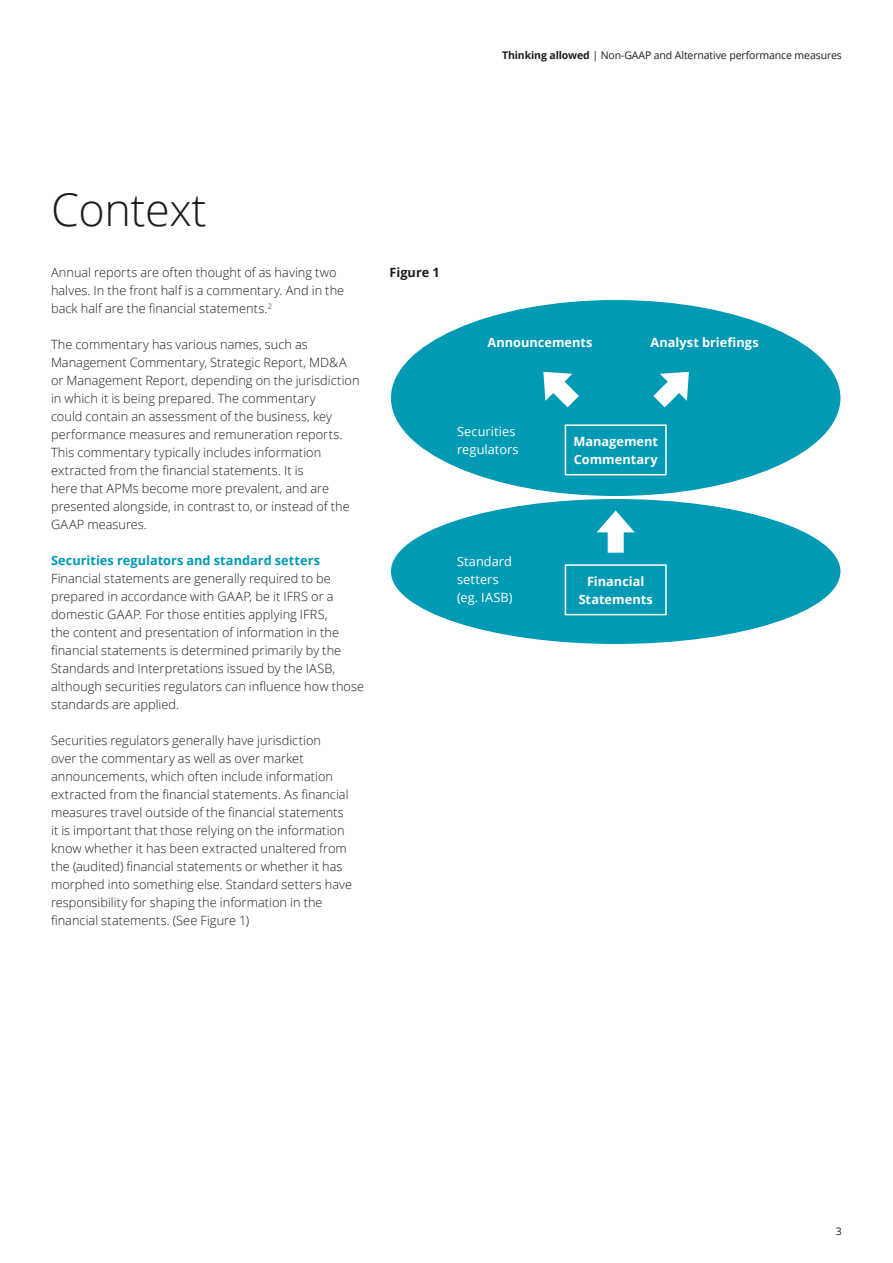
<style>
.page{position:relative;width:893px;height:1263px;background:#fff}
.page>*{position:absolute;margin:0;border:0;box-sizing:border-box;transform-origin:0 0}
.Story_heading_light{font:300 45px "Open Sans";letter-spacing:-.01em;color:#1d1d1b}
.Body_copy__8_5_12pt{font:300 12.75px/18px "Open Sans";letter-spacing:.005em;color:#1d1d1b}
.Subhead__white_8_5_1{font:700 12.75px/18px "Open Sans";color:#fff}
.Body_copy__white_8_5{font:12.75px/18px "Open Sans";letter-spacing:.005em;color:#fff}
.Subhead_A__8_5_12pt{font:700 12.75px "Open Sans";letter-spacing:.005em;color:#009ab4}
.Subhead_B__8_5_12pt{font:700 12.75px "Open Sans";color:#1d1d1b}
.Brochure_title___Lef{font:10.5px "Open Sans";letter-spacing:-.01em;color:#1d1d1b}
.Folio_Right_pg__7_9{font:10.5px "Open Sans";color:#1d1d1b}
.s1{font-weight:700}
</style>
<div class="page">
<div style="left:390px;top:299px;width:451px;height:198px;background:#009ab4;border-radius:50%"></div>
<div style="left:390px;top:498px;width:451px;height:147px;background:#009ab4;border-radius:50%"></div>
<div style="left:565px;top:424px;width:102px;height:51px;border:2px solid #fff"></div>
<div style="left:565px;top:564px;width:102px;height:51px;border:2px solid #fff"></div>
<svg style="left:653px;top:372px;width:36px;height:35px"></svg>
<svg style="left:597px;top:510px;width:38px;height:43px"></svg>
<svg style="left:543px;top:372px;width:36px;height:35px"></svg>
<p class="Brochure_title___Lef" style="left:502px;top:48px;width:341px"><span class="s1">Thinking allowed</span> | Non-GAAP and Alternative performance measures</p>
<p class="Story_heading_light" style="left:51px;top:179px;width:157px">Context</p>
<p class="Body_copy__8_5_12pt" style="left:51px;top:263px;width:295px">Annual reports are often thought of as having two halves. In the front half is a commentary. And in the back half are the financial statements.<sup>2</sup></p>
<p class="Body_copy__8_5_12pt" style="left:51px;top:335px;width:310px">The commentary has various names, such as Management Commentary, Strategic Report, MD&amp;A or Management Report, depending on the jurisdiction in which it is being prepared. The commentary<br>could contain an assessment of the business, key performance measures and remuneration reports.<br>This commentary typically includes information extracted from the financial statements. It is<br>here that APMs become more prevalent, and are presented alongside, in contrast to, or instead of the GAAP measures.</p>
<p class="Subhead_A__8_5_12pt" style="left:51px;top:551px;width:271px">Securities regulators and standard setters</p>
<p class="Body_copy__8_5_12pt" style="left:51px;top:569px;width:315px">Financial statements are generally required to be prepared in accordance with GAAP, be it IFRS or a domestic GAAP. For those entities applying IFRS,<br>the content and presentation of information in the financial statements is determined primarily by the Standards and Interpretations issued by the IASB, although securities regulators can influence how those standards are applied.</p>
<p class="Body_copy__8_5_12pt" style="left:51px;top:731px;width:303px">Securities regulators generally have jurisdiction<br>over the commentary as well as over market announcements, which often include information extracted from the financial statements. As financial measures travel outside of the financial statements it is important that those relying on the information know whether it has been extracted unaltered from the (audited) financial statements or whether it has morphed into something else. Standard setters have responsibility for shaping the information in the financial statements. (See Figure 1)</p>
<p class="Subhead_B__8_5_12pt" style="left:389px;top:263px;width:52px">Figure 1</p>
<p class="Subhead__white_8_5_1" style="left:487px;top:333px;width:107px">Announcements</p>
<p class="Subhead__white_8_5_1" style="left:650px;top:333px;width:110px">Analyst briefings</p>
<p class="Body_copy__white_8_5" style="left:457px;top:422px;width:63px">Securities regulators</p>
<p class="Subhead__white_8_5_1" style="left:573px;top:432px;width:86px">Management<br>Commentary</p>
<p class="Body_copy__white_8_5" style="left:457px;top:552px;width:57px">Standard setters (eg. IASB)</p>
<p class="Subhead__white_8_5_1" style="left:579px;top:572px;width:76px;text-align:center">Financial<br>Statements</p>
<p class="Folio_Right_pg__7_9" style="left:836px;top:1224px;width:8px">3</p>
</div>
